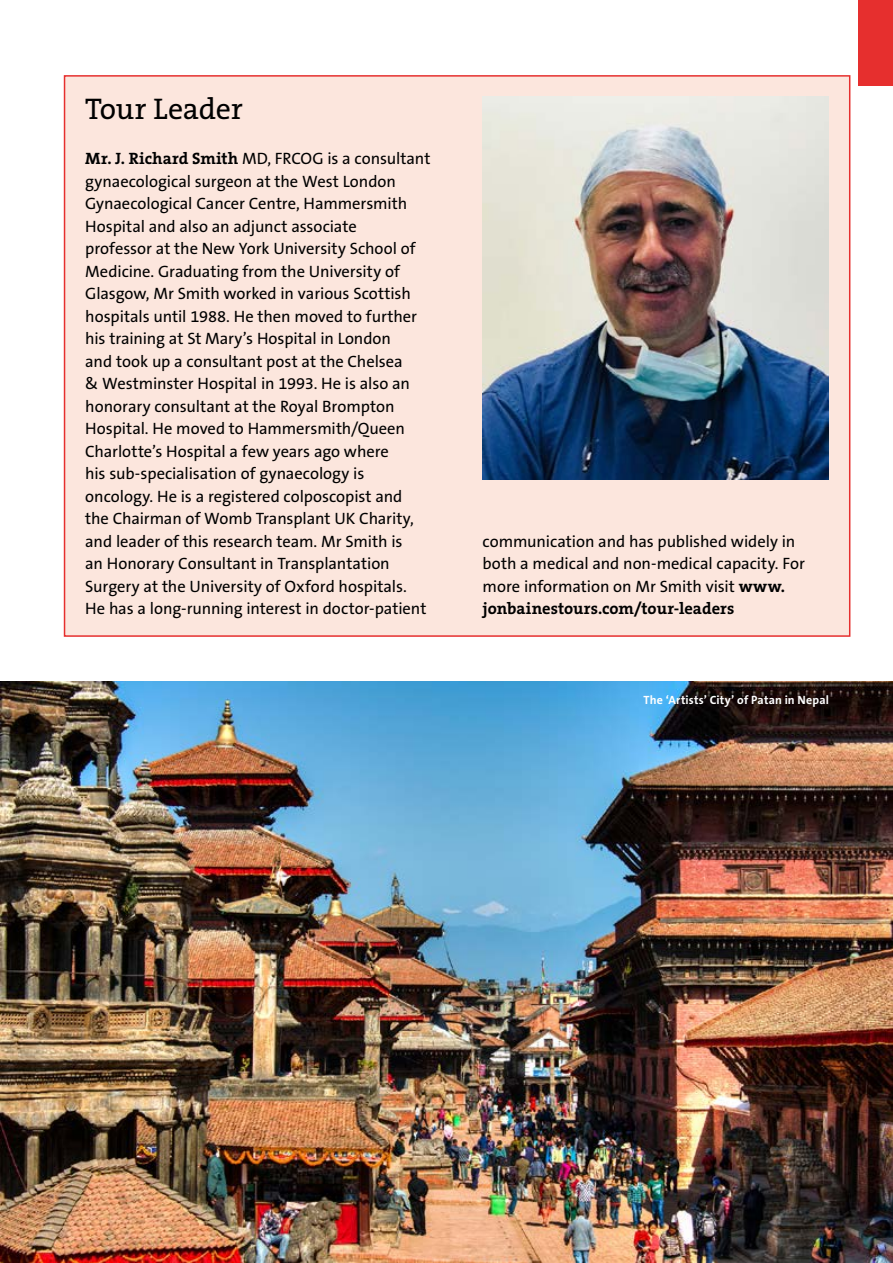
<style>
.page{position:relative;width:893px;height:1263px;background:#fff}
.page>*{position:absolute;margin:0;border:0;box-sizing:border-box;transform-origin:0 0}
.t1{font:30px "The Serif B5 Plain";letter-spacing:-.005em;color:#000}
.t2{font:16.5px/22.5px "The Sans B5 Plain";letter-spacing:-.005em;color:#000}
.t3{font:700 16.5px "The Serif B7";letter-spacing:-.005em;color:#000}
.t4{font:700 12px "The Sans B7";letter-spacing:.015em;color:#fff}
.s1{font-family:"The Serif B7";font-weight:700}
</style>
<div class="page">
<div style="left:859px;top:0;width:34px;height:85px;background:#e62f2e"></div>
<div style="left:64px;top:75px;width:786px;height:562px;background:#fce6dd;border:2px solid #e62f2e"></div>
<img style="left:483px;top:97px;width:346px;height:382px">
<img style="left:0;top:682px;width:893px;height:581px">
<h1 class="t1" style="left:85px;top:94px;width:159px">Tour Leader</h1>
<p class="t2" style="left:85px;top:148px;width:347px"><span class="s1">Mr. J. Richard Smith</span> MD, FRCOG is a consultant gynaecological surgeon at the West London Gynaecological Cancer Centre, Hammersmith Hospital and also an adjunct associate<br>professor at the New York University School of Medicine. Graduating from the University of Glasgow, Mr Smith worked in various Scottish hospitals until 1988. He then moved to further his training at St Mary’s Hospital in London<br>and took up a consultant post at the Chelsea<br>&amp; Westminster Hospital in 1993. He is also an honorary consultant at the Royal Brompton Hospital. He moved to Hammersmith/Queen Charlotte’s Hospital a few years ago where<br>his sub-specialisation of gynaecology is oncology. He is a registered colposcopist and<br>the Chairman of Womb Transplant UK Charity, and leader of this research team. Mr Smith is<br>an Honorary Consultant in Transplantation Surgery at the University of Oxford hospitals.<br>He has a long-running interest in doctor-patient</p>
<p class="t2" style="left:483px;top:531px;width:324px">communication and has published widely in both a medical and non-medical capacity. For more information on Mr Smith visit <span class="s1">www.</span></p>
<p class="t3" style="left:483px;top:600px;width:253px">jonbainestours.com/tour-leaders</p>
<p class="t4" style="left:644px;top:694px;width:187px">The ‘Artists’ City’ of Patan in Nepal</p>
</div>
